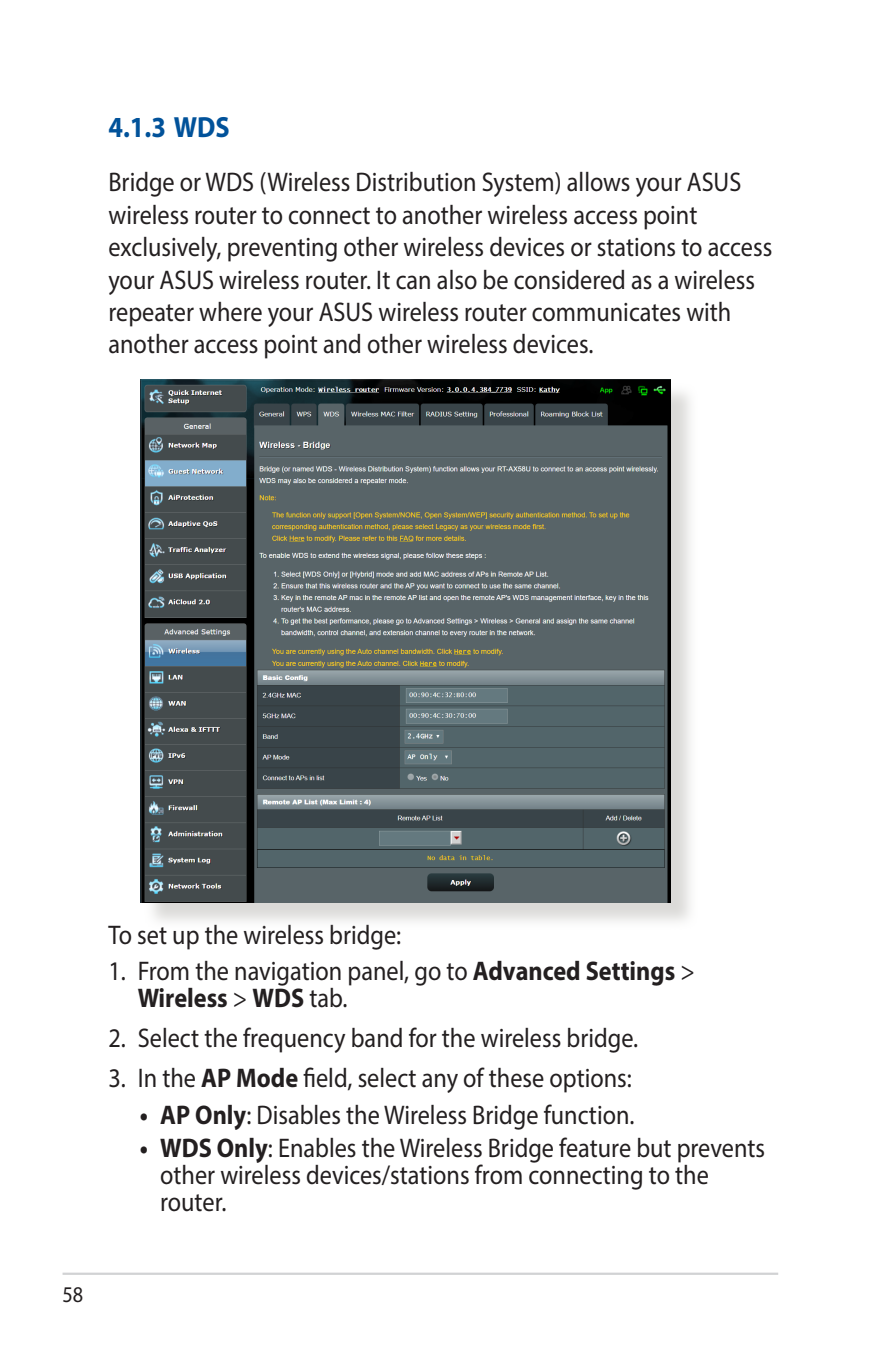
<style>
.page{position:relative;width:893px;height:1346px;background:#fff}
.page>*{position:absolute;margin:0;border:0;box-sizing:border-box;transform-origin:0 0}
.WL_Header_2{font:700 29.25px "Myriad Pro";color:#01529a;scale:.9 1}
.WL_Body_Text{font:27px/32.4px "Myriad Pro";color:#231f20;scale:.9 1}
.WL_Body_Text_-_List{font:27px/27px "Myriad Pro";color:#231f20;scale:.9 1}
.t1{font:22.5px "Myriad";color:#231f20;scale:.9 1}
.s1{font-weight:700}
</style>
<div class="page">
<hr style="left:63px;top:1272px;width:715px;height:3px;background:#d1d2d4">
<div style="left:144px;top:382px;width:555px;height:548px;background:#cfcecb;opacity:.75"></div>
<img style="left:140px;top:379px;width:530px;height:523px">
<p class="WL_Header_2" style="left:108px;top:108px;width:136px">4.1.3 WDS</p>
<p class="WL_Body_Text" style="left:108px;top:166px;width:739px">Bridge or WDS (Wireless Distribution System) allows your ASUS wireless router to connect to another wireless access point exclusively, preventing other wireless devices or stations to access your ASUS wireless router. It can also be considered as a wireless repeater where your ASUS wireless router communicates with another access point and other wireless devices.</p>
<p class="WL_Body_Text" style="left:108px;top:918px;width:327px">To set up the wireless bridge:</p>
<p class="WL_Body_Text_-_List" style="left:138px;top:957px;width:621px;text-indent:-29px">1. From the navigation panel, go to <span class="s1">Advanced Settings</span> &gt;<br><span class="s1">Wireless</span> &gt; <span class="s1">WDS</span> tab.</p>
<p class="WL_Body_Text_-_List" style="left:108px;top:1024px;width:590px">2. Select the frequency band for the wireless bridge.</p>
<p class="WL_Body_Text_-_List" style="left:108px;top:1064px;width:583px">3. In the <span class="s1">AP Mode</span> field, select any of these options:</p>
<p class="WL_Body_Text_-_List" style="left:140px;top:1101px;width:551px"><span class="s1">• AP Only</span>: Disables the Wireless Bridge function.</p>
<p class="WL_Body_Text_-_List" style="left:160px;top:1134px;width:674px;text-indent:-20px"><span class="s1">• WDS Only</span>: Enables the Wireless Bridge feature but prevents other wireless devices/stations from connecting to the router.</p>
<p class="t1" style="left:63px;top:1283px;width:25px">58</p>
</div>
